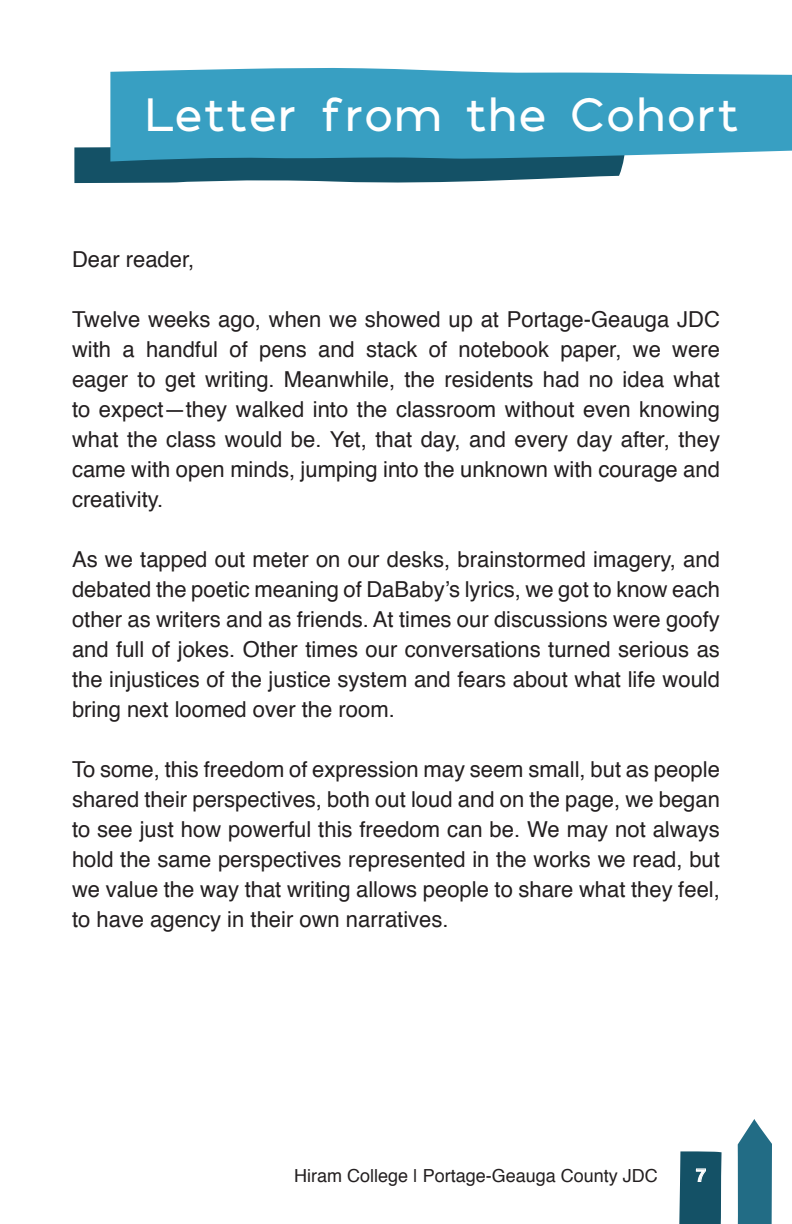
<style>
.page{position:relative;width:792px;height:1224px;background:#fff}
.page>*{position:absolute;margin:0;border:0;box-sizing:border-box;transform-origin:0 0}
.t1{font:48px "Polly";color:#fff}
.t2{font:22px/30px "Helvetica";color:#231f20;text-align:justify}
.t3{font:18px "Helvetica";color:#231f20}
.t4{font:700 18px "Helvetica";color:#fff}
</style>
<div class="page">
<svg style="left:737px;top:1119px;width:35px;height:105px;background:#428196"></svg>
<svg style="left:679px;top:1151px;width:43px;height:73px;background:#235c6f"></svg>
<svg style="left:74px;top:147px;width:550px;height:37px;background:#35697b"></svg>
<svg style="left:110px;top:68px;width:682px;height:94px;background:#42a2c2"></svg>
<h1 class="t1" style="left:145px;top:84px;width:596px">Letter from the Cohort</h1>
<p class="t2" style="left:72px;top:246px;width:124px">Dear reader,</p>
<p class="t2" style="left:72px;top:306px;width:650px">Twelve weeks ago, when we showed up at Portage-Geauga JDC with a handful of pens and stack of notebook paper, we were eager to get writing. Meanwhile, the residents had no idea what to expect—they walked into the classroom without even knowing what the class would be. Yet, that day, and every day after, they came with open minds, jumping into the unknown with courage and creativity.</p>
<p class="t2" style="left:72px;top:546px;width:650px">As we tapped out meter on our desks, brainstormed imagery, and debated the poetic meaning of DaBaby’s lyrics, we got to know each other as writers and as friends. At times our discussions were goofy and full of jokes. Other times our conversations turned serious as the injustices of the justice system and fears about what life would bring next loomed over the room.</p>
<p class="t2" style="left:72px;top:756px;width:650px">To some, this freedom of expression may seem small, but as people shared their perspectives, both out loud and on the page, we began to see just how powerful this freedom can be. We may not always hold the same perspectives represented in the works we read, but we value the way that writing allows people to share what they feel, to have agency in their own narratives.</p>
<p class="t3" style="left:294px;top:1168px;width:365px">Hiram College | Portage-Geauga County JDC</p>
<p class="t4" style="left:696px;top:1168px;width:12px">7</p>
</div>
